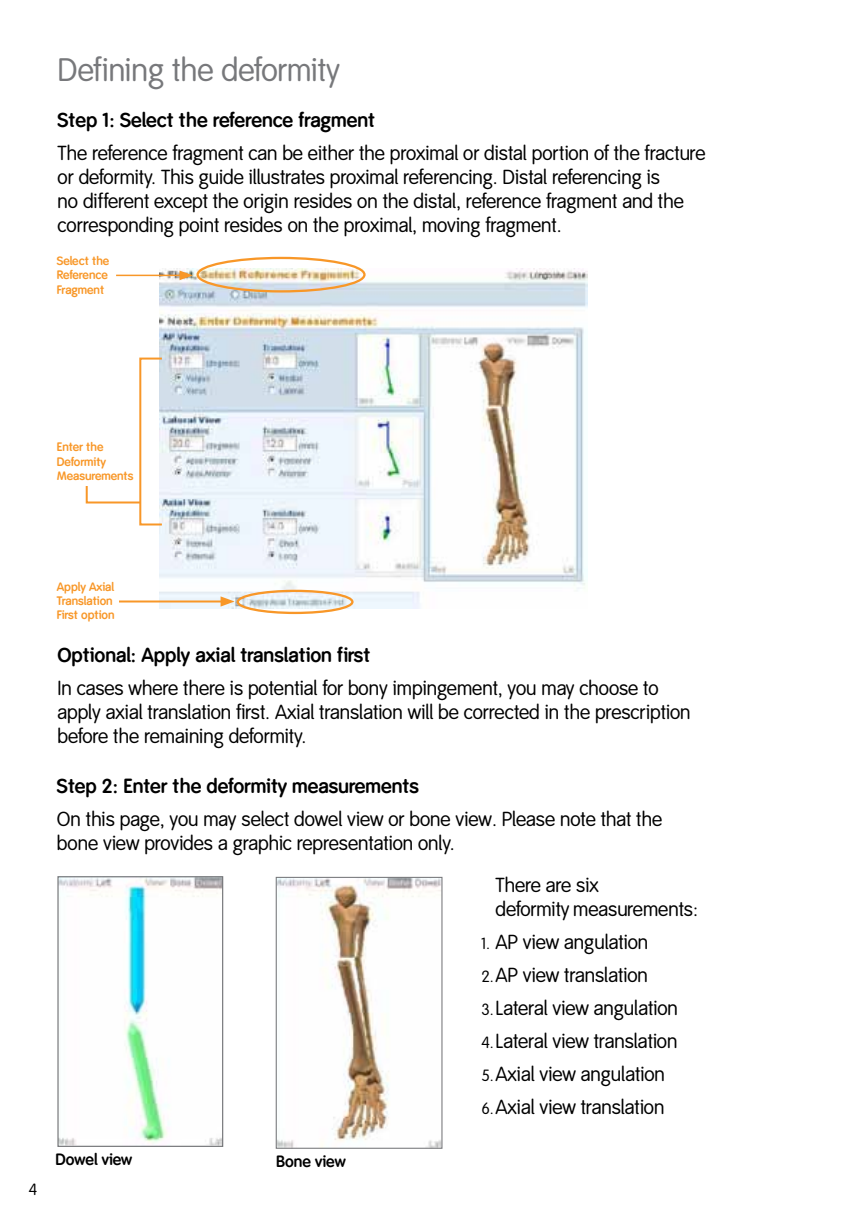
<style>
.page{position:relative;width:864px;height:1224px;background:#fff}
.page>*{position:absolute;margin:0;border:0;box-sizing:border-box;transform-origin:0 0}
.t1{font:32px "Smith&Nephew";color:#77787b}
.t2{font:20px/24px "Smith&Nephew";color:#000}
.t3{font:700 20px "Smith&Nephew";color:#000}
.t4{font:700 16px "Smith&Nephew";color:#000}
.t5{font:16px "Smith&Nephew";color:#000}
.t6{font:700 12px/14.4px "Smith&Nephew";color:#f89728}
.s1{font-size:16px}
</style>
<div class="page">
<img style="left:59px;top:878px;width:162px;height:267px">
<div style="left:57px;top:876px;width:166px;height:271px;border:1px solid #77787b"></div>
<img style="left:278px;top:879px;width:163px;height:268px">
<div style="left:276px;top:877px;width:167px;height:272px;border:1px solid #77787b"></div>
<img style="left:159px;top:269px;width:429px;height:339px">
<div style="left:196px;top:257px;width:170px;height:36px;border:2px solid #f89728;border-radius:50%"></div>
<div style="left:237px;top:590px;width:117px;height:24px;border:2px solid #f89728;border-radius:50%"></div>
<hr style="left:119px;top:601px;width:105px;height:2px;background:#f89728">
<svg style="left:221px;top:596px;width:14px;height:11px"></svg>
<svg style="left:85px;top:357px;width:79px;height:169px"></svg>
<hr style="left:116px;top:275px;width:67px;height:1px;background:#f89728">
<svg style="left:180px;top:271px;width:13px;height:9px"></svg>
<h1 class="t1" style="left:58px;top:52px;width:284px">Defining the deformity</h1>
<p class="t3" style="left:58px;top:108px;width:319px">Step 1: Select the reference fragment</p>
<p class="t2" style="left:58px;top:142px;width:649px">The reference fragment can be either the proximal or distal portion of the fracture or deformity. This guide illustrates proximal referencing. Distal referencing is<br>no different except the origin resides on the distal, reference fragment and the corresponding point resides on the proximal, moving fragment.</p>
<p class="t6" style="left:57px;top:254px;width:54px">Select the<br>Reference<br>Fragment</p>
<p class="t6" style="left:57px;top:441px;width:78px">Enter the<br>Deformity<br>Measurements</p>
<p class="t5" style="left:29px;top:1180px;width:10px">4</p>
<p class="t6" style="left:57px;top:580px;width:59px">Apply Axial<br>Translation<br>First option</p>
<p class="t3" style="left:57px;top:643px;width:314px">Optional: Apply axial translation first</p>
<p class="t2" style="left:57px;top:676px;width:635px">In cases where there is potential for bony impingement, you may choose to apply axial translation first. Axial translation will be corrected in the prescription before the remaining deformity.</p>
<p class="t3" style="left:57px;top:775px;width:363px">Step 2: Enter the deformity measurements</p>
<p class="t2" style="left:57px;top:808px;width:607px">On this page, you may select dowel view or bone view. Please note that the bone view provides a graphic representation only.</p>
<p class="t4" style="left:55px;top:1151px;width:78px">Dowel view</p>
<p class="t4" style="left:276px;top:1152px;width:71px">Bone view</p>
<p class="t2" style="left:495px;top:874px;width:204px">There are six<br>deformity measurements:</p>
<p class="t2" style="left:481px;top:927px;width:198px;line-height:33px"><span class="s1">1.</span> AP view angulation<br><span class="s1">2.</span>AP view translation<br><span class="s1">3.</span>Lateral view angulation<br><span class="s1">4.</span>Lateral view translation<br><span class="s1">5.</span>Axial view angulation<br><span class="s1">6.</span>Axial view translation</p>
</div>
